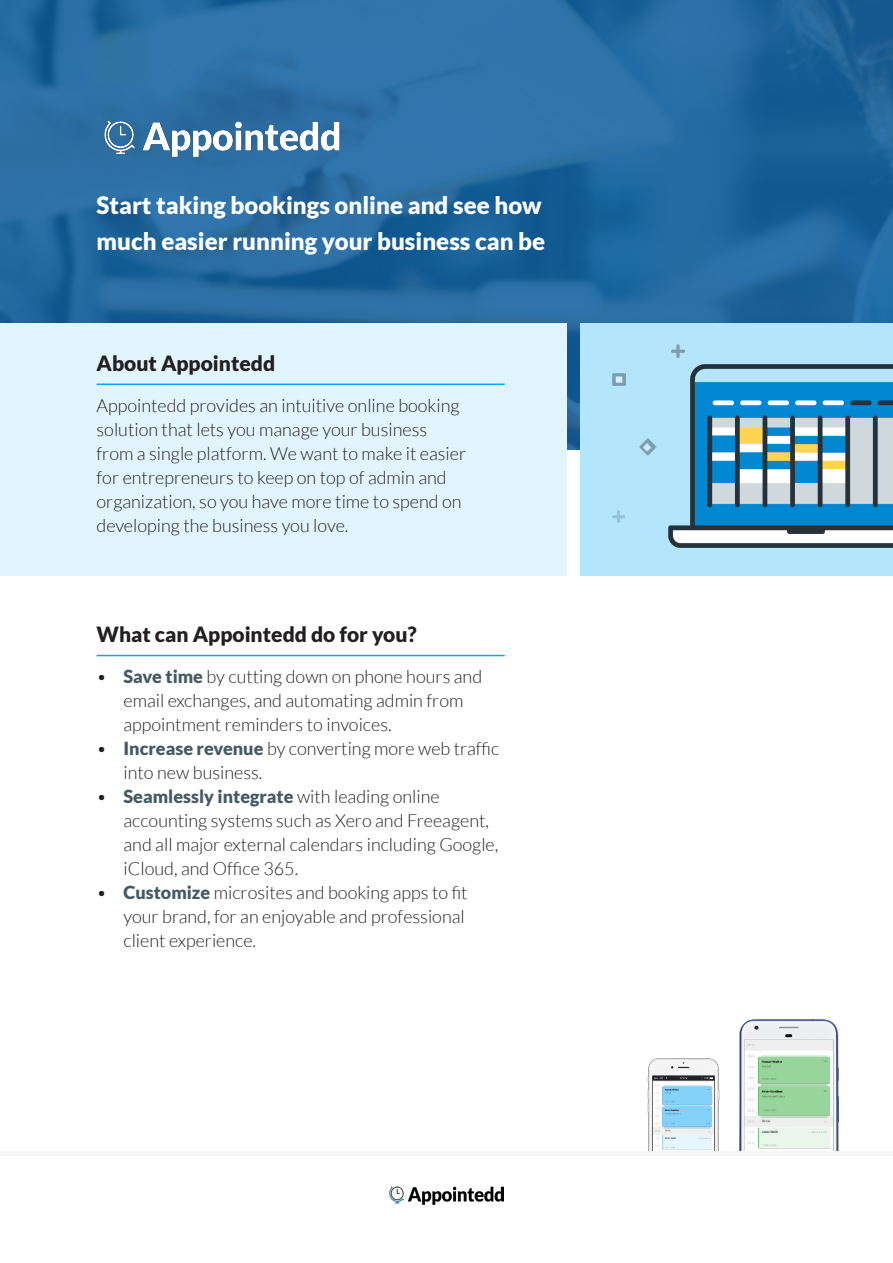
<style>
.page{position:relative;width:893px;height:1263px;background:#fff}
.page>*{position:absolute;margin:0;border:0;box-sizing:border-box;transform-origin:0 0}
.t1{font:900 24px/36px "Lato";color:#fff}
.t2{font:900 21px "Lato";color:#231f20}
.t3{font:300 18px/24px "Lato";color:#231f20}
.s1{font-weight:900;color:#445a65}
</style>
<div class="page">
<img style="left:389px;top:1187px;width:115px;height:18px">
<svg style="left:0;top:0;width:893px;height:449px;background:#246aa0"></svg>
<div style="left:0;top:323px;width:567px;height:253px;background:#e1f5fe"></div>
<hr style="left:97px;top:383px;width:408px;height:2px;background:#03a9f4">
<img style="left:97px;top:113px;width:243px;height:47px">
<hr style="left:97px;top:655px;width:408px;height:1px;background:#03a9f4">
<div style="left:580px;top:323px;width:313px;height:253px;background:#b3e5fc"></div>
<img style="left:669px;top:364px;width:224px;height:183px">
<svg style="left:672px;top:345px;width:12px;height:12px"></svg>
<svg style="left:612px;top:373px;width:13px;height:13px"></svg>
<svg style="left:612px;top:510px;width:13px;height:13px"></svg>
<img style="left:639px;top:438px;width:18px;height:18px">
<img style="left:739px;top:1019px;width:100px;height:132px">
<img style="left:647px;top:1059px;width:73px;height:92px">
<div style="left:0;top:1151px;width:893px;height:6px;background:#f5f5f5"></div>
<p class="t1" style="left:97px;top:187px;width:450px">Start taking bookings online and see how much easier running your business can be</p>
<p class="t2" style="left:97px;top:351px;width:180px">About Appointedd</p>
<p class="t3" style="left:97px;top:393px;width:371px">Appointedd provides an intuitive online booking solution that lets you manage your business from a single platform. We want to make it easier for entrepreneurs to keep on top of admin and organization, so you have more time to spend on developing the business you love.</p>
<p class="t2" style="left:97px;top:622px;width:322px">What can Appointedd do for you?</p>
<p class="t3" style="left:124px;top:665px;width:360px;text-indent:-27px">• <span class="s1">Save time</span> by cutting down on phone hours and email exchanges, and automating admin from appointment reminders to invoices.</p>
<p class="t3" style="left:124px;top:737px;width:377px;text-indent:-27px">• <span class="s1">Increase revenue</span> by converting more web traffic into new business.</p>
<p class="t3" style="left:124px;top:785px;width:376px;text-indent:-27px">• <span class="s1">Seamlessly integrate</span> with leading online accounting systems such as Xero and Freeagent, and all major external calendars including Google, iCloud, and Office 365.</p>
<p class="t3" style="left:124px;top:881px;width:346px;text-indent:-27px">• <span class="s1">Customize</span> microsites and booking apps to fit your brand, for an enjoyable and professional client experience.</p>
</div>
